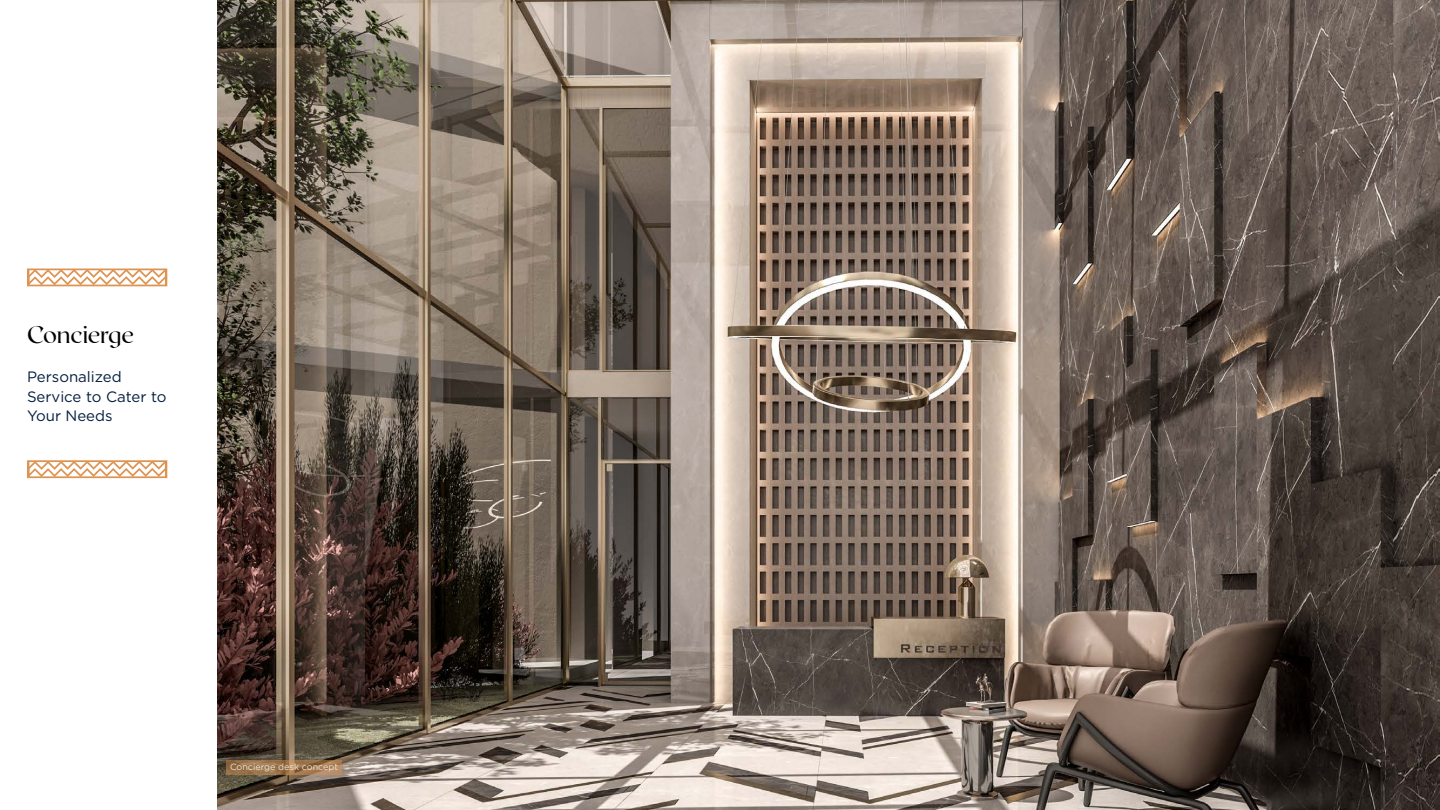
<style>
.page{position:relative;width:1440px;height:810px;background:#fff}
.page>*{position:absolute;margin:0;border:0;box-sizing:border-box;transform-origin:0 0}
.t1{font:23.25px "Roxborough CF";letter-spacing:-.01em;color:#000}
.t2{font:15px/19.5px "Gotham";color:#041e3f}
.t3{font:9px "Gotham";color:#e8e7df}
</style>
<div class="page">
<img style="left:217px;top:0;width:1223px;height:810px">
<svg style="left:27px;top:269px;width:140px;height:17px"></svg>
<svg style="left:27px;top:460px;width:140px;height:18px"></svg>
<svg style="left:226px;top:760px;width:116px;height:15px;background:#9f764d"></svg>
<h1 class="t1" style="left:27px;top:320px;width:109px">Concierge</h1>
<p class="t2" style="left:27px;top:367px;width:141px">Personalized<br>Service to Cater to<br>Your Needs</p>
<p class="t3" style="left:230px;top:761px;width:110px">Concierge desk concept</p>
</div>
